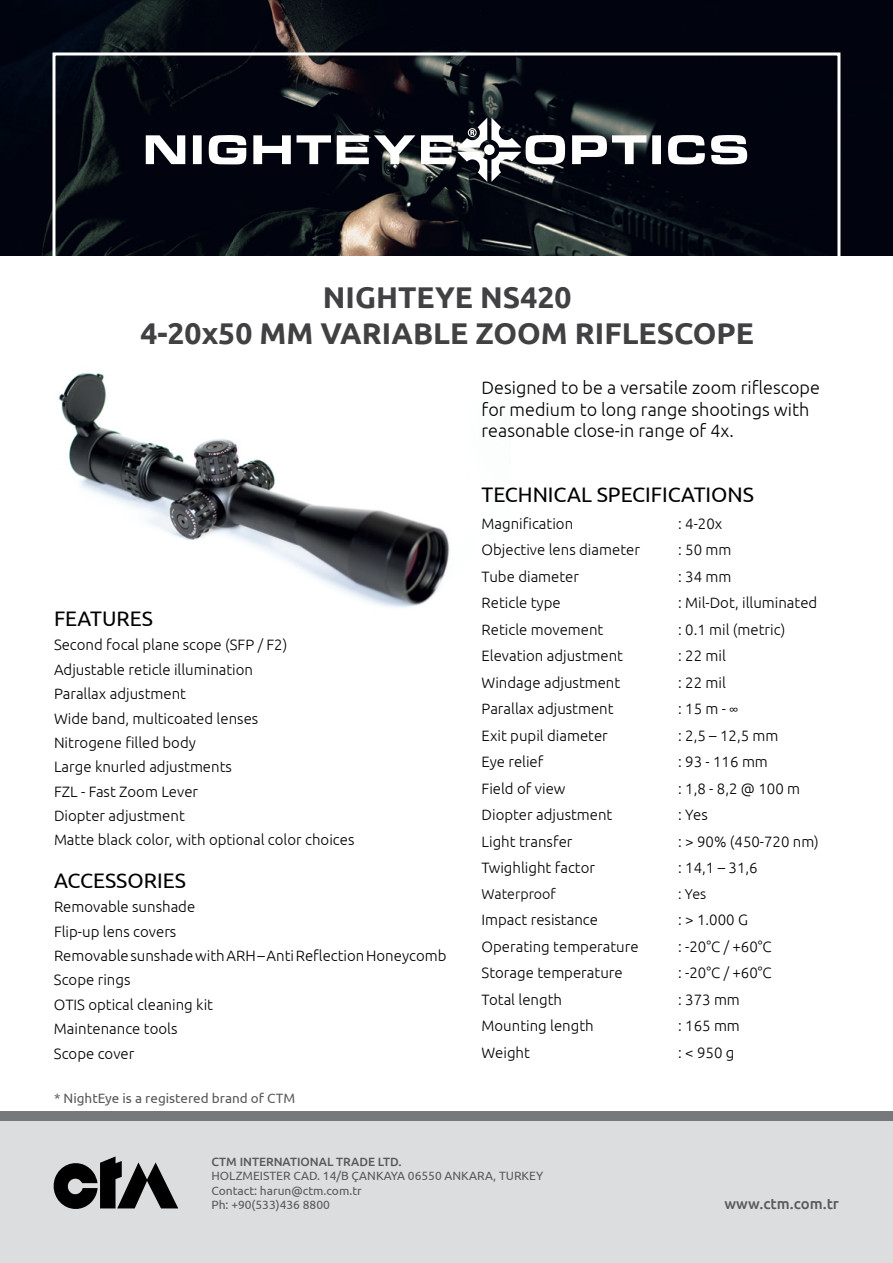
<style>
.page{position:relative;width:893px;height:1263px;background:#fff}
.page>*{position:absolute;margin:0;border:0;box-sizing:border-box;transform-origin:0 0}
.t1{font:700 30px/36px "Ubuntu";color:#414042;text-align:center}
.t2{font:21px "Ubuntu";color:#000}
.t3{font:300 18px/21.6px "Ubuntu";color:#000}
.t4{font:300 15px/24.3px "Ubuntu";color:#000}
.t5{font:500 15px "Ubuntu";color:#58595b}
.t6{font:300 14.25px "Ubuntu";color:#000}
.t7{font:13.5px "Ubuntu";color:#58595b}
.t8{font:12px/14.4px "Ubuntu";color:#58595b}
.t9{font:500 12px "Ubuntu";color:#58595b}
</style>
<div class="page">
<div style="left:0;top:1121px;width:893px;height:142px;background:#dcddde"></div>
<div style="left:0;top:1111px;width:893px;height:10px;background:#77787b"></div>
<svg style="left:53px;top:1156px;width:125px;height:53px"></svg>
<img style="left:59px;top:373px;width:391px;height:235px">
<img style="left:0;top:0;width:893px;height:255px">
<div style="left:52px;top:52px;width:788px;height:215px;border:3px solid #fff"></div>
<svg style="left:146px;top:135px;width:185px;height:29px"></svg>
<svg style="left:337px;top:118px;width:410px;height:64px"></svg>
<h1 class="t1" style="left:140px;top:279px;width:615px">NIGHTEYE NS420<br>4-20x50 MM VARIABLE ZOOM RIFLESCOPE</h1>
<h2 class="t2" style="left:54px;top:606px;width:100px">FEATURES</h2>
<p class="t4" style="left:54px;top:632px;width:302px">Second focal plane scope (SFP / F2)<br>Adjustable reticle illumination<br>Parallax adjustment<br>Wide band, multicoated lenses<br>Nitrogene filled body<br>Large knurled adjustments<br>FZL - Fast Zoom Lever<br>Diopter adjustment<br>Matte black color, with optional color choices</p>
<h2 class="t2" style="left:54px;top:868px;width:133px">ACCESSORIES</h2>
<p class="t4" style="left:54px;top:894px;width:394px">Removable sunshade<br>Flip-up lens covers<br>RemovablesunshadewithARH–AntiReflectionHoneycomb<br>Scope rings<br>OTIS optical cleaning kit<br>Maintenance tools<br>Scope cover</p>
<p class="t7" style="left:54px;top:1090px;width:243px">* NightEye is a registered brand of CTM</p>
<p class="t3" style="left:482px;top:376px;width:340px">Designed to be a versatile zoom riflescope for medium to long range shootings with reasonable close-in range of 4x.</p>
<h2 class="t2" style="left:482px;top:482px;width:274px">TECHNICAL SPECIFICATIONS</h2>
<p class="t4" style="left:482px;top:511px;width:93px">Magnification</p>
<p class="t4" style="left:678px;top:511px;width:46px">: 4-20x</p>
<p class="t4" style="left:482px;top:537px;width:160px">Objective lens diameter</p>
<p class="t4" style="left:678px;top:537px;width:55px">: 50 mm</p>
<p class="t4" style="left:482px;top:564px;width:99px">Tube diameter</p>
<p class="t4" style="left:678px;top:564px;width:55px">: 34 mm</p>
<p class="t4" style="left:482px;top:590px;width:81px">Reticle type</p>
<p class="t4" style="left:678px;top:590px;width:141px">: Mil-Dot, illuminated</p>
<p class="t4" style="left:482px;top:617px;width:123px">Reticle movement</p>
<p class="t4" style="left:678px;top:617px;width:109px">: 0.1 mil (metric)</p>
<p class="t4" style="left:482px;top:643px;width:143px">Elevation adjustment</p>
<p class="t4" style="left:678px;top:643px;width:49px">: 22 mil</p>
<p class="t4" style="left:482px;top:670px;width:140px">Windage adjustment</p>
<p class="t4" style="left:678px;top:670px;width:49px">: 22 mil</p>
<p class="t4" style="left:482px;top:696px;width:134px">Parallax adjustment</p>
<p class="t4" style="left:678px;top:696px;width:62px">:15m-∞</p>
<p class="t4" style="left:482px;top:723px;width:128px">Exit pupil diameter</p>
<p class="t4" style="left:678px;top:723px;width:102px">: 2,5 – 12,5 mm</p>
<p class="t4" style="left:482px;top:749px;width:63px">Eye relief</p>
<p class="t4" style="left:678px;top:749px;width:91px">: 93 - 116 mm</p>
<p class="t4" style="left:482px;top:776px;width:85px">Field of view</p>
<p class="t4" style="left:678px;top:776px;width:124px">: 1,8 - 8,2 @ 100 m</p>
<p class="t4" style="left:482px;top:802px;width:132px">Diopter adjustment</p>
<p class="t4" style="left:678px;top:802px;width:31px">: Yes</p>
<p class="t4" style="left:482px;top:829px;width:92px">Light transfer</p>
<p class="t4" style="left:678px;top:829px;width:142px">: &gt; 90% (450-720 nm)</p>
<p class="t4" style="left:482px;top:855px;width:115px">Twighlight factor</p>
<p class="t4" style="left:678px;top:855px;width:81px">: 14,1 – 31,6</p>
<p class="t6" style="left:482px;top:885px;width:76px">Waterproof</p>
<p class="t6" style="left:678px;top:885px;width:30px">: Yes</p>
<p class="t4" style="left:482px;top:907px;width:118px">Impact resistance</p>
<p class="t4" style="left:678px;top:907px;width:71px">: &gt; 1.000 G</p>
<p class="t4" style="left:482px;top:934px;width:159px">Operating temperature</p>
<p class="t4" style="left:678px;top:934px;width:95px">: -20°C / +60°C</p>
<p class="t4" style="left:482px;top:960px;width:143px">Storage temperature</p>
<p class="t4" style="left:678px;top:960px;width:95px">: -20°C / +60°C</p>
<p class="t4" style="left:482px;top:987px;width:82px">Total length</p>
<p class="t4" style="left:678px;top:987px;width:63px">: 373 mm</p>
<p class="t4" style="left:482px;top:1013px;width:114px">Mounting length</p>
<p class="t4" style="left:678px;top:1013px;width:63px">: 165 mm</p>
<p class="t4" style="left:482px;top:1040px;width:50px">Weight</p>
<p class="t4" style="left:678px;top:1040px;width:58px">:&lt;950g</p>
<p class="t9" style="left:211px;top:1154px;width:192px">CTM INTERNATIONAL TRADE LTD.</p>
<p class="t8" style="left:211px;top:1168px;width:333px">HOLZMEISTER CAD. 14/B ÇANKAYA 06550 ANKARA, TURKEY<br>Contact: harun@ctm.com.tr<br>Ph: +90(533)436 8800</p>
<p class="t5" style="left:724px;top:1194px;width:116px">www.ctm.com.tr</p>
</div>
